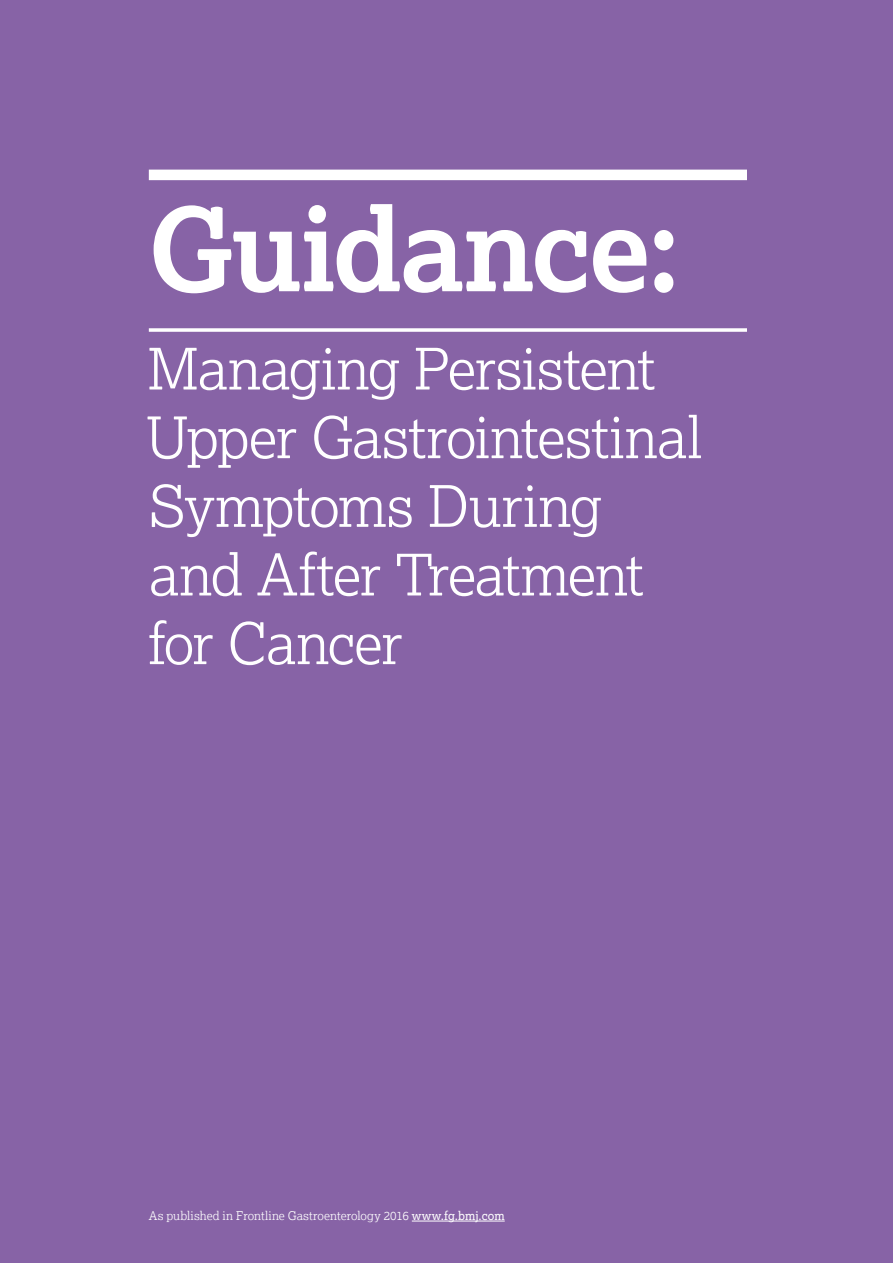
<style>
.page{position:relative;width:893px;height:1263px;background:#8763a6}
.page>*{position:absolute;margin:0;border:0;box-sizing:border-box;transform-origin:0 0}
.t1{font:700 114.9px "Lexia";letter-spacing:-.025em;color:#fff}
.t2{font:300 57.15px/68.7px "Lexia";letter-spacing:-.02em;color:#fff}
.t3{font:300 12px "Lexia";letter-spacing:.005em;color:#fff}
.s1{font-weight:400}
</style>
<div class="page">
<div style="left:149px;top:170px;width:598px;height:10px;background:#fff"></div>
<svg style="left:149px;top:328px;width:598px;height:4px;background:#f0ecf4"></svg>
<hr style="left:412px;top:1221px;width:93px;height:1px;background:#fff">
<h1 class="t1" style="left:147px;top:177px;width:536px">Guidance:</h1>
<p class="t2" style="left:146px;top:333px;width:558px">Managing Persistent<br>Upper Gastrointestinal<br>Symptoms During and After Treatment for Cancer</p>
<p class="t3" style="left:149px;top:1208px;width:357px">As published in Frontline Gastroenterology 2016 <span class="s1">www.fg.bmj.com</span></p>
</div>
